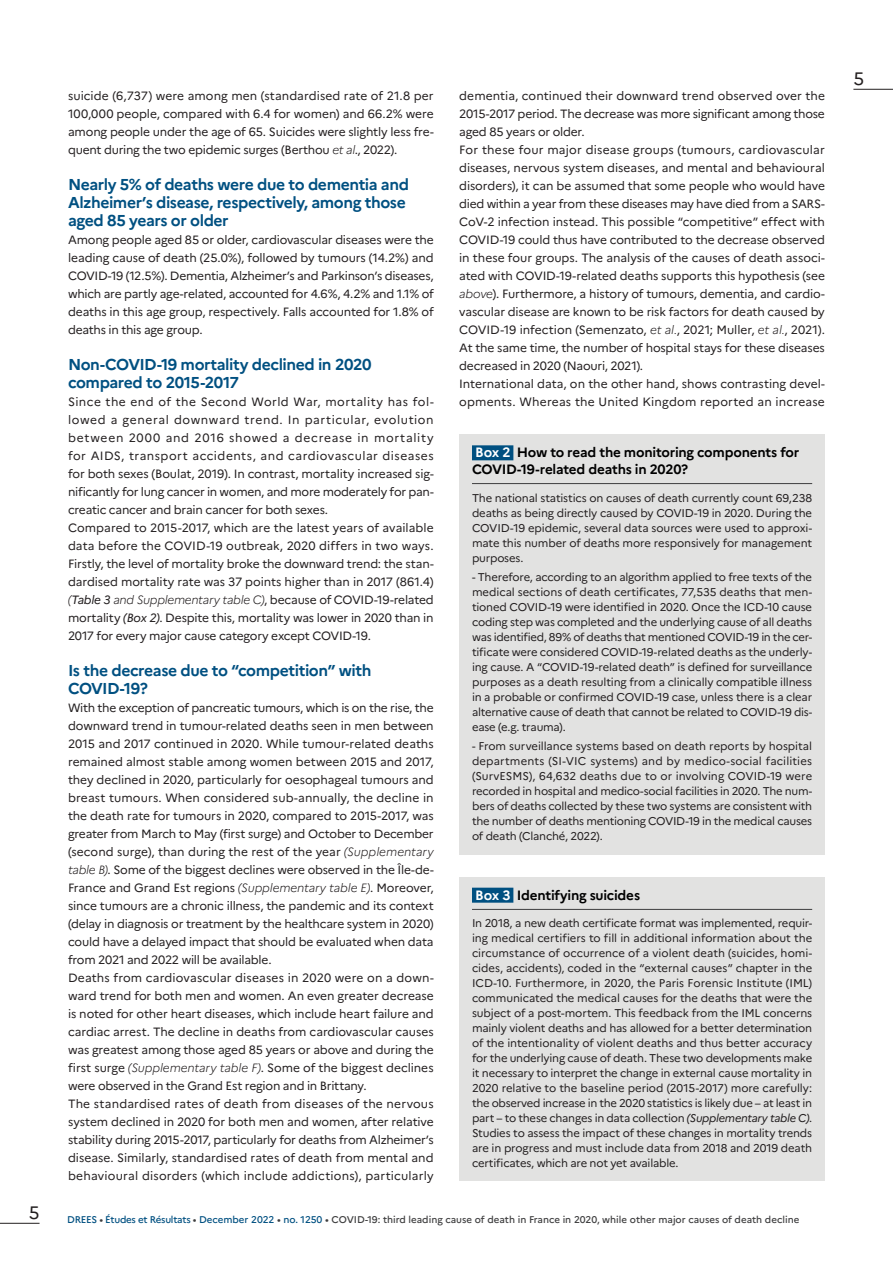
<style>
.page{position:relative;width:893px;height:1263px;background:#fff}
.page>*{position:absolute;margin:0;border:0;box-sizing:border-box;transform-origin:0 0}
.t1{font:18px "Marianne";color:#231f20}
.t2{font:700 15.75px/18px "Marianne";letter-spacing:-.03em;color:#005081}
.t3{font:700 13.5px/16.5px "Marianne";letter-spacing:-.015em;color:#000}
.t4{font:12px/18px "Marianne";letter-spacing:-.01em;color:#231f20}
.t5{font:11.25px/15px "Marianne";letter-spacing:-.02em;color:#231f20;text-align:justify}
.t6{font:500 9.75px "Marianne";color:#3e3e3f}
.s1{font-weight:300;font-style:italic}
.s2{font-style:italic}
.s3{color:#fff}
.s4{color:#005081}
</style>
<div class="page">
<hr style="left:853px;top:89px;width:40px;height:1px;background:#231f20">
<hr style="left:0;top:1223px;width:40px;height:1px;background:#231f20">
<div style="left:459px;top:434px;width:366px;height:421px;background:#e2e2e1"></div>
<div style="left:472px;top:445px;width:41px;height:15px;background:#005081"></div>
<hr style="left:472px;top:483px;width:340px;height:1px;background:#3e3e3f">
<div style="left:459px;top:877px;width:366px;height:303px;background:#e2e2e1"></div>
<hr style="left:472px;top:909px;width:340px;height:1px;background:#3e3e3f">
<div style="left:472px;top:888px;width:41px;height:15px;background:#005081"></div>
<h1 class="t1" style="left:29px;top:1201px;width:12px">5</h1>
<p class="t4" style="left:68px;top:87px;width:367px;text-align:justify">suicide (6,737) were among men (standardised rate of 21.8 per 100,000 people, compared with 6.4 for women) and 66.2% were among people under the age of 65. Suicides were slightly less fre&shy;quent during the two epidemic surges (Berthou <span class="s1">et al</span>., 2022).</p>
<h2 class="t2" style="left:68px;top:175px;width:342px">Nearly 5% of deaths were due to dementia and<br>Alzheimer’s disease, respectively, among those aged 85 years or older</h2>
<p class="t4" style="left:68px;top:231px;width:367px;text-align:justify">Among people aged 85 or older, cardiovascular diseases were the leading cause of death (25.0%), followed by tumours (14.2%) and COVID-19 (12.5%). Dementia, Alzheimer’s and Parkinson’s diseases, which are partly age-related, accounted for 4.6%, 4.2% and 1.1% of deaths in this age group, respectively. Falls accounted for 1.8% of deaths in this age group.</p>
<h2 class="t2" style="left:68px;top:355px;width:305px">Non-COVID-19 mortality declined in 2020 compared to 2015-2017</h2>
<p class="t4" style="left:68px;top:393px;width:367px">Since the end of the Second World War, mortality has fol&shy;lowed a general downward trend. In particular, evolution between 2000 and 2016 showed a decrease in mortality for AIDS, transport accidents, and cardiovascular diseases for both sexes (Boulat, 2019). In contrast, mortality increased sig&shy;nificantly for lung cancer in women, and more moderately for pan&shy;creatic cancer and brain cancer for both sexes.<br>Compared to 2015-2017, which are the latest years of available data before the COVID-19 outbreak, 2020 differs in two ways.<br>Firstly, the level of mortality broke the downward trend: the stan&shy;dardised mortality rate was 37 points higher than in 2017 (861.4) <span class="s1">(</span><span class="s2">Table 3</span> <span class="s1">and Supplementary table C)</span>, because of COVID-19-related mortality <span class="s2">(Box 2)</span>. Despite this, mortality was lower in 2020 than in 2017 for every major cause category except COVID-19.</p>
<h2 class="t2" style="left:68px;top:661px;width:305px">Is the decrease due to “competition” with<br>COVID-19?</h2>
<p class="t4" style="left:68px;top:699px;width:367px">With the exception of pancreatic tumours, which is on the rise, the downward trend in tumour-related deaths seen in men between 2015 and 2017 continued in 2020. While tumour-related deaths remained almost stable among women between 2015 and 2017, they declined in 2020, particularly for oesophageal tumours and breast tumours. When considered sub-annually, the decline in the death rate for tumours in 2020, compared to 2015-2017, was greater from March to May (first surge) and October to December (second surge), than during the rest of the year <span class="s1">(Supplementary table B)</span>. Some of the biggest declines were observed in the Île-de-France and Grand Est regions <span class="s1">(Supplementary table E)</span>. Moreover, since tumours are a chronic illness, the pandemic and its context (delay in diagnosis or treatment by the healthcare system in 2020) could have a delayed impact that should be evaluated when data from 2021 and 2022 will be available.<br>Deaths from cardiovascular diseases in 2020 were on a down&shy;ward trend for both men and women. An even greater decrease is noted for other heart diseases, which include heart failure and cardiac arrest. The decline in deaths from cardiovascular causes was greatest among those aged 85 years or above and during the first surge <span class="s1">(Supplementary table F)</span>. Some of the biggest declines were observed in the Grand Est region and in Brittany.<br>The standardised rates of death from diseases of the nervous system declined in 2020 for both men and women, after relative stability during 2015-2017, particularly for deaths from Alzheimer’s disease. Similarly, standardised rates of death from mental and behavioural disorders (which include addictions), particularly</p>
<p class="t4" style="left:459px;top:87px;width:367px">dementia, continued their downward trend observed over the 2015-2017 period. The decrease was more significant among those aged 85 years or older.<br>For these four major disease groups (tumours, cardiovascular diseases, nervous system diseases, and mental and behavioural disorders), it can be assumed that some people who would have died within a year from these diseases may have died from a SARS-CoV-2 infection instead. This possible “competitive” effect with COVID-19 could thus have contributed to the decrease observed in these four groups. The analysis of the causes of death associ&shy;ated with COVID-19-related deaths supports this hypothesis (see <span class="s1">above</span>). Furthermore, a history of tumours, dementia, and cardio&shy;vascular disease are known to be risk factors for death caused by COVID-19 infection (Semenzato, <span class="s1">et al.</span>, 2021; Muller, <span class="s1">et al.</span>, 2021).<br>At the same time, the number of hospital stays for these diseases decreased in 2020 (Naouri, 2021).<br>International data, on the other hand, shows contrasting devel&shy;opments. Whereas the United Kingdom reported an increase</p>
<p class="t3" style="left:472px;top:444px;width:329px"><span class="s3">Box 2</span> How to read the monitoring components for<br>COVID-19-related deaths in 2020?</p>
<p class="t5" style="left:472px;top:490px;width:342px">The national statistics on causes of death currently count 69,238 deaths as being directly caused by COVID-19 in 2020. During the COVID-19 epidemic, several data sources were used to approxi&shy;mate this number of deaths more responsively for management purposes.</p>
<p class="t5" style="left:472px;top:569px;width:342px">- Therefore, according to an algorithm applied to free texts of the medical sections of death certificates, 77,535 deaths that men&shy;tioned COVID-19 were identified in 2020. Once the ICD-10 cause coding step was completed and the underlying cause of all deaths was identified, 89% of deaths that mentioned COVID-19 in the cer&shy;tificate were considered COVID-19-related deaths as the underly&shy;ing cause. A “COVID-19-related death” is defined for surveillance purposes as a death resulting from a clinically compatible illness in a probable or confirmed COVID-19 case, unless there is a clear alternative cause of death that cannot be related to COVID-19 dis&shy;ease (e.g. trauma).</p>
<p class="t5" style="left:472px;top:738px;width:342px">- From surveillance systems based on death reports by hospital departments (SI-VIC systems) and by medico-social facilities (SurvESMS), 64,632 deaths due to or involving COVID-19 were recorded in hospital and medico-social facilities in 2020. The num&shy;bers of deaths collected by these two systems are consistent with the number of deaths mentioning COVID-19 in the medical causes of death (Clanché, 2022).</p>
<p class="t3" style="left:475px;top:886px;width:166px"><span class="s3">Box 3</span> Identifying suicides</p>
<p class="t5" style="left:472px;top:916px;width:342px">In 2018, a new death certificate format was implemented, requir&shy;ing medical certifiers to fill in additional information about the circumstance of occurrence of a violent death (suicides, homi&shy;cides, accidents), coded in the “external causes” chapter in the ICD-10. Furthermore, in 2020, the Paris Forensic Institute (IML) communicated the medical causes for the deaths that were the subject of a post-mortem. This feedback from the IML concerns mainly violent deaths and has allowed for a better determination of the intentionality of violent deaths and thus better accuracy for the underlying cause of death. These two developments make it necessary to interpret the change in external cause mortality in 2020 relative to the baseline period (2015-2017) more carefully: the observed increase in the 2020 statistics is likely due – at least in part – to these changes in data collection <span class="s2">(Supplementary table C)</span>.<br>Studies to assess the impact of these changes in mortality trends are in progress and must include data from 2018 and 2019 death certificates, which are not yet available.</p>
<p class="t6" style="left:67px;top:1214px;width:734px"><span class="s4">DREES</span> • <span class="s4">Études et Résultats</span> • <span class="s4">December 2022</span> • <span class="s4">no. 1250</span> • COVID-19: third leading cause of death in France in 2020, while other major causes of death decline</p>
<h1 class="t1" style="left:853px;top:67px;width:12px">5</h1>
</div>
